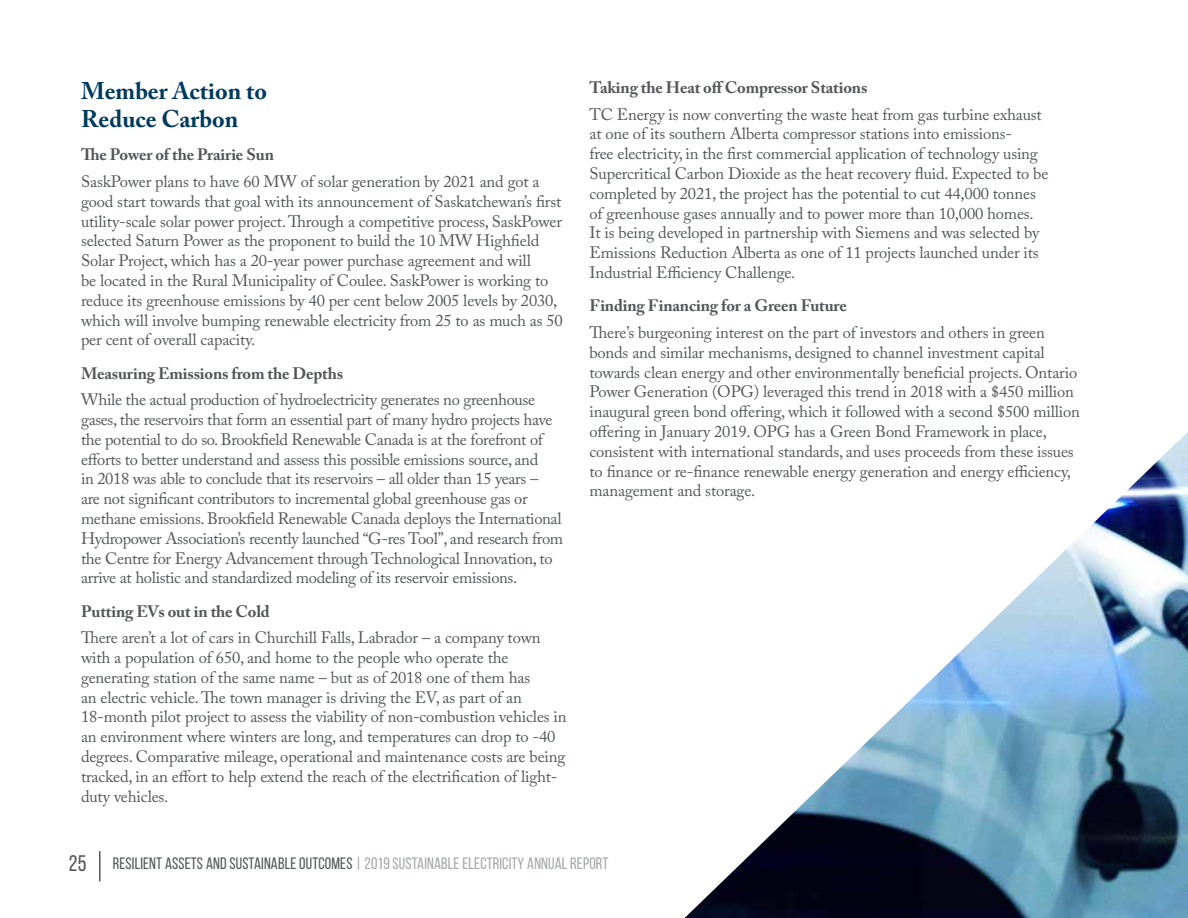
<style>
.page{position:relative;width:1188px;height:918px;background:#fff}
.page>*{position:absolute;margin:0;border:0;box-sizing:border-box;transform-origin:0 0}
.t1{font:700 24px/28.5px "Adobe Caslon Pro";color:#003a5d}
.t2{font:16.5px/19.8px "Adobe Caslon Pro";letter-spacing:-.01em;color:#54565a}
.t3{font:700 16.5px "Adobe Caslon Pro";letter-spacing:-.01em;color:#54565a}
.t4{font:16.5px "Bebas Neue";letter-spacing:.01em;color:#a7a8a9}
.s1{font-size:22.5px;color:#54565a}
.s2{color:#54565a}
</style>
<div class="page">
<hr style="left:99px;top:851px;width:2px;height:30px;background:#54565a">
<img style="left:685px;top:432px;width:503px;height:486px">
<h1 class="t1" style="left:81px;top:76px;width:187px">Member Action to<br>Reduce Carbon</h1>
<p class="t3" style="left:81px;top:145px;width:195px">The Power of the Prairie Sun</p>
<p class="t2" style="left:81px;top:171px;width:483px">SaskPower plans to have 60 MW of solar generation by 2021 and got a good start towards that goal with its announcement of Saskatchewan’s first utility-scale solar power project. Through a competitive process, SaskPower selected Saturn Power as the proponent to build the 10 MW Highfield Solar Project, which has a 20-year power purchase agreement and will<br>be located in the Rural Municipality of Coulee. SaskPower is working to reduce its greenhouse emissions by 40 per cent below 2005 levels by 2030, which will involve bumping renewable electricity from 25 to as much as 50 per cent of overall capacity.</p>
<p class="t3" style="left:81px;top:363px;width:264px">Measuring Emissions from the Depths</p>
<p class="t2" style="left:81px;top:390px;width:484px">While the actual production of hydroelectricity generates no greenhouse gases, the reservoirs that form an essential part of many hydro projects have the potential to do so. Brookfield Renewable Canada is at the forefront of efforts to better understand and assess this possible emissions source, and<br>in 2018 was able to conclude that its reservoirs – all older than 15 years –<br>are not significant contributors to incremental global greenhouse gas or methane emissions. Brookfield Renewable Canada deploys the International Hydropower Association’s recently launched “G-res Tool”, and research from the Centre for Energy Advancement through Technological Innovation, to arrive at holistic and standardized modeling of its reservoir emissions.</p>
<p class="t3" style="left:81px;top:601px;width:190px">Putting EVs out in the Cold</p>
<p class="t2" style="left:81px;top:628px;width:487px">There aren’t a lot of cars in Churchill Falls, Labrador – a company town with a population of 650, and home to the people who operate the generating station of the same name – but as of 2018 one of them has<br>an electric vehicle. The town manager is driving the EV, as part of an 18-month pilot project to assess the viability of non-combustion vehicles in an environment where winters are long, and temperatures can drop to -40 degrees. Comparative mileage, operational and maintenance costs are being tracked, in an effort to help extend the reach of the electrification of light&shy;duty vehicles.</p>
<p class="t3" style="left:589px;top:78px;width:280px">Taking the Heat off Compressor Stations</p>
<p class="t2" style="left:589px;top:104px;width:460px">TC Energy is now converting the waste heat from gas turbine exhaust at one of its southern Alberta compressor stations into emissions-<br>free electricity, in the first commercial application of technology using Supercritical Carbon Dioxide as the heat recovery fluid. Expected to be completed by 2021, the project has the potential to cut 44,000 tonnes of greenhouse gases annually and to power more than 10,000 homes.<br>It is being developed in partnership with Siemens and was selected by Emissions Reduction Alberta as one of 11 projects launched under its Industrial Efficiency Challenge.</p>
<p class="t3" style="left:589px;top:296px;width:259px">Finding Financing for a Green Future</p>
<p class="t2" style="left:589px;top:322px;width:492px">There’s burgeoning interest on the part of investors and others in green bonds and similar mechanisms, designed to channel investment capital towards clean energy and other environmentally beneficial projects. Ontario Power Generation (OPG) leveraged this trend in 2018 with a $450 million inaugural green bond offering, which it followed with a second $500 million offering in January 2019. OPG has a Green Bond Framework in place, consistent with international standards, and uses proceeds from these issues to finance or re-finance renewable energy generation and energy efficiency, management and storage.</p>
<p class="t4" style="left:69px;top:855px;width:541px"><span class="s1">25</span> <span class="s2">RESILIENT ASSETS AND SUSTAINABLE OUTCOMES</span> | 2019 SUSTAINABLE ELECTRICITY ANNUAL REPORT</p>
</div>
